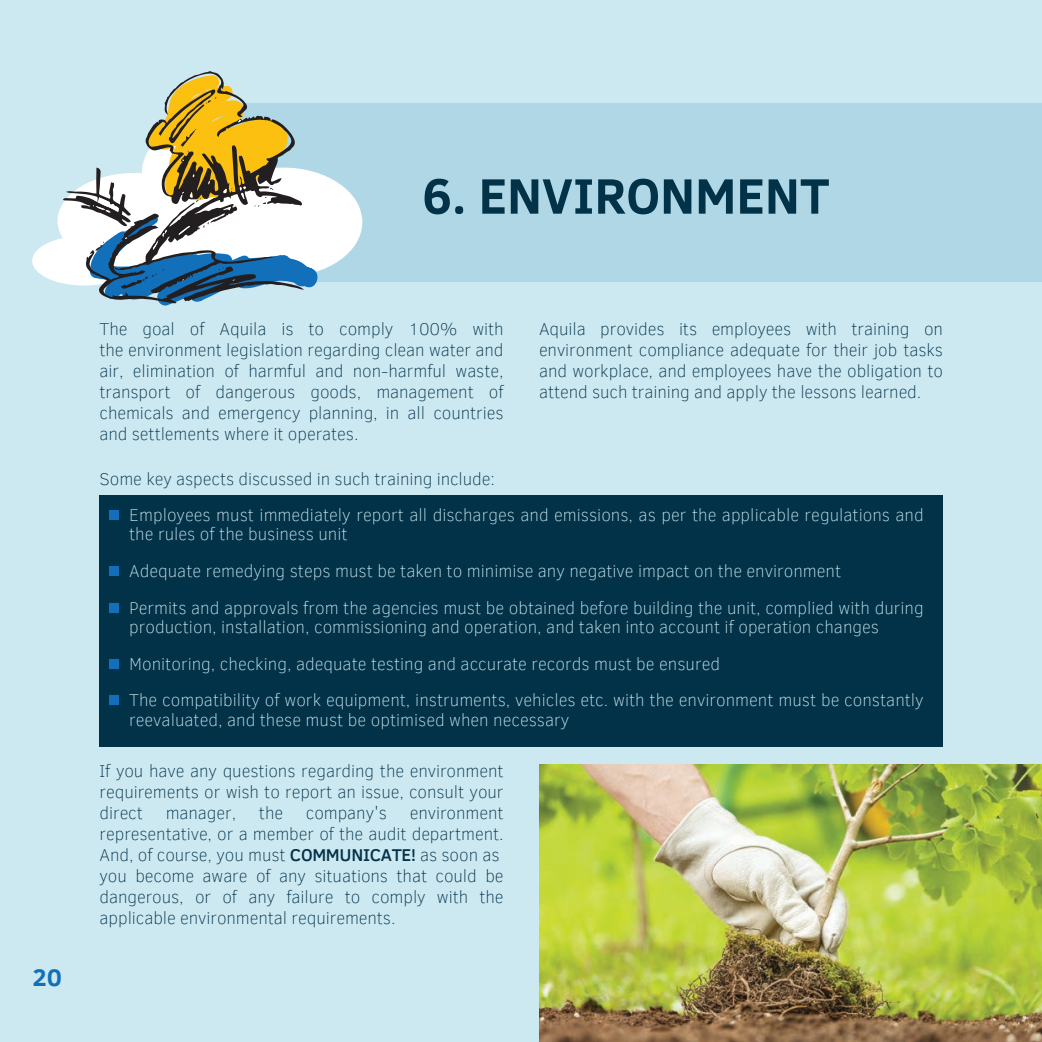
<style>
.page{position:relative;width:1042px;height:1042px;background:#cce8f1}
.page>*{position:absolute;margin:0;border:0;box-sizing:border-box;transform-origin:0 0}
.t1{font:700 50.75px "Clear Sans";color:#023248}
.t2{font:700 24.5px "Clear Sans";color:#1170b9}
.t3{font:100 17.5px/21px "Clear Sans";letter-spacing:-.005em;color:#033249;text-align:justify}
.t4{font:100 17.5px/36.8px "Clear Sans";color:#cce8f1}
.s1{font-weight:500}
</style>
<div class="page">
<div style="left:219px;top:103px;width:822px;height:179px;background:#afd7e5"></div>
<img style="left:539px;top:764px;width:503px;height:278px">
<div style="left:100px;top:495px;width:843px;height:252px;background:#023248"></div>
<div style="left:110px;top:511px;width:9px;height:9px;background:#1170b9"></div>
<div style="left:110px;top:566px;width:9px;height:9px;background:#1170b9"></div>
<div style="left:110px;top:603px;width:9px;height:9px;background:#1170b9"></div>
<div style="left:110px;top:659px;width:9px;height:9px;background:#1170b9"></div>
<div style="left:110px;top:696px;width:9px;height:9px;background:#1170b9"></div>
<div style="left:32px;top:236px;width:104px;height:49px;background:#fff;border-radius:50%"></div>
<div style="left:204px;top:168px;width:158px;height:109px;background:#fff;border-radius:50%"></div>
<svg style="left:63px;top:71px;width:260px;height:235px"></svg>
<h1 class="t1" style="left:422px;top:159px;width:409px">6. ENVIRONMENT</h1>
<h2 class="t2" style="left:32px;top:959px;width:31px">20</h2>
<p class="t3" style="left:100px;top:319px;width:406px">The goal of Aquila is to comply 100% with the environment legislation regarding clean water and air, elimination of harmful and non-harmful waste, transport of dangerous goods, management of chemicals and emergency planning, in all countries and settlements where it operates.</p>
<p class="t3" style="left:539px;top:319px;width:406px">Aquila provides its employees with training on environment compliance adequate for their job tasks and workplace, and employees have the obligation to attend such training and apply the lessons learned.</p>
<p class="t3" style="left:100px;top:468px;width:397px">Some key aspects discussed in such training include:</p>
<p class="t4" style="left:129px;top:505px;width:796px;line-height:19.2px">Employees must immediately report all discharges and emissions, as per the applicable regulations and the rules of the business unit</p>
<p class="t4" style="left:129px;top:552px;width:796px">Adequate remedying steps must be taken to minimise any negative impact on the environment<br>Permits and approvals from the agencies must be obtained before building the unit, complied with during</p>
<p class="t4" style="left:129px;top:608px;width:796px">production, installation, commissioning and operation, and taken into account if operation changes<br>Monitoring, checking, adequate testing and accurate records must be ensured<br>The compatibility of work equipment, instruments, vehicles etc. with the environment must be constantly</p>
<p class="t4" style="left:129px;top:701px;width:442px">reevaluated, and these must be optimised when necessary</p>
<p class="t3" style="left:100px;top:760px;width:406px">If you have any questions regarding the environment requirements or wish to report an issue, consult your direct</p>
<p class="t3" style="left:166px;top:802px;width:72px">manager,</p>
<p class="t3" style="left:259px;top:802px;width:26px">the</p>
<p class="t3" style="left:306px;top:802px;width:83px">company's</p>
<p class="t3" style="left:100px;top:802px;width:406px;text-align:left;text-indent:310px">environment representative, or a member of the audit department.<br>And, of course, you must <span class="s1">COMMUNICATE!</span> as soon as you become aware of any situations that could be dangerous, or of any failure to comply with the applicable environmental requirements.</p>
</div>
